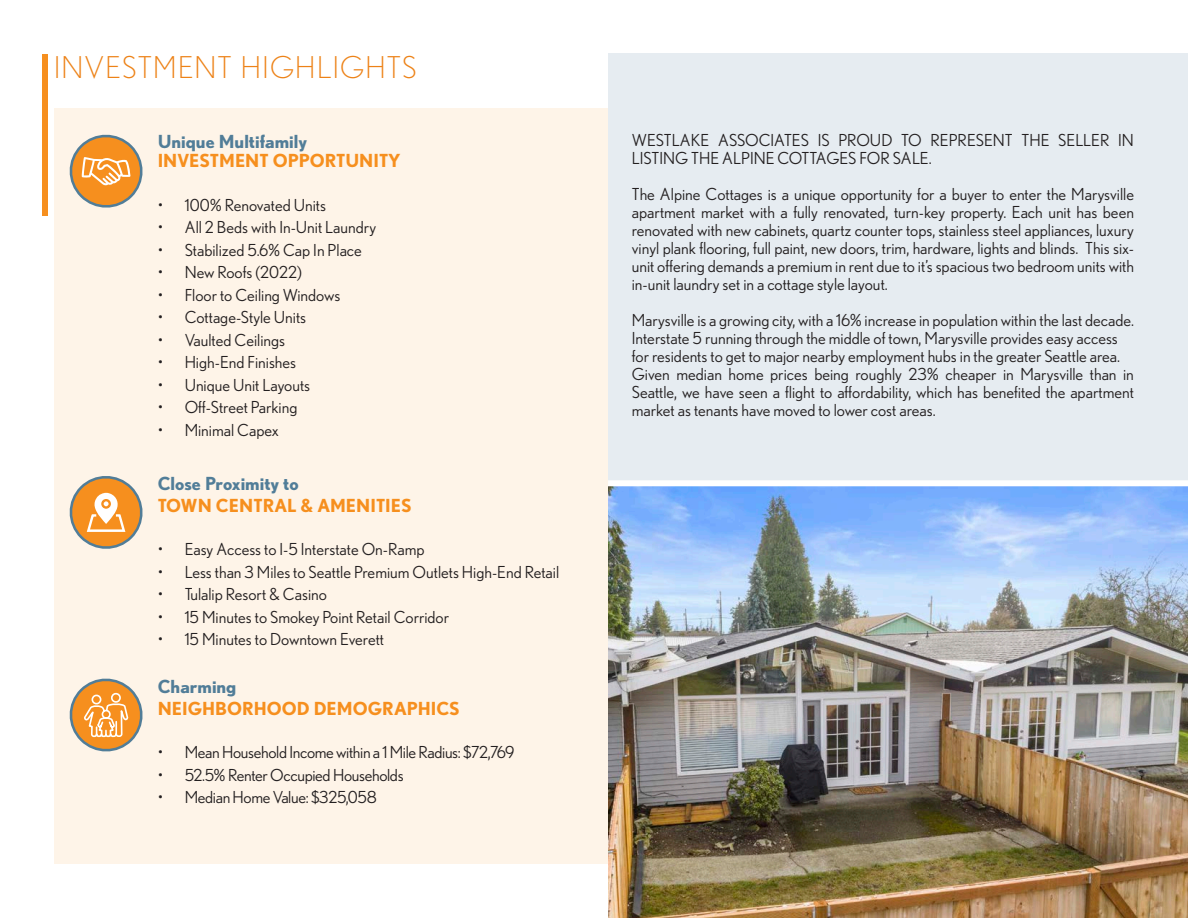
<style>
.page{position:relative;width:1188px;height:918px;background:#fff}
.page>*{position:absolute;margin:0;border:0;box-sizing:border-box;transform-origin:0 0}
.t1{font:300 30px "Nobel";letter-spacing:.04em;color:#ed8217}
.t2{font:700 18px/19.5px "Nobel";color:#f68f1e}
.t3{font:700 18px "Nobel";color:#517d98}
.t4{font:16.5px/18px "Nobel";color:#231f20;text-align:justify}
.t5{font:16.5px "Nobel";letter-spacing:-.02em;color:#231f20}
.s1{color:#517d98}
</style>
<div class="page">
<div style="left:42px;top:54px;width:6px;height:162px;background:#f68f1e"></div>
<div style="left:54px;top:108px;width:562px;height:756px;background:#fef4e8"></div>
<img style="left:608px;top:486px;width:580px;height:432px">
<div style="left:608px;top:54px;width:580px;height:429px;background:#e6ecf1"></div>
<svg style="left:69px;top:476px;width:74px;height:73px"></svg>
<svg style="left:69px;top:678px;width:74px;height:74px"></svg>
<svg style="left:69px;top:134px;width:74px;height:74px"></svg>
<div style="left:608px;top:480px;width:580px;height:6px;background:#fff"></div>
<p class="t1" style="left:54px;top:50px;width:364px">INVESTMENT HIGHLIGHTS</p>
<p class="t2" style="left:158px;top:131px;width:245px"><span class="s1">Unique Multifamily<br></span>INVESTMENT OPPORTUNITY</p>
<p class="t4" style="left:158px;top:196px;width:170px">• 100% Renovated Units</p>
<p class="t4" style="left:158px;top:218px;width:220px">• All 2 Beds with In-Unit Laundry</p>
<p class="t4" style="left:158px;top:241px;width:206px">• Stabilized 5.6% Cap In Place</p>
<p class="t4" style="left:158px;top:263px;width:146px">• New Roofs (2022)</p>
<p class="t4" style="left:158px;top:286px;width:184px">• Floor to Ceiling Windows</p>
<p class="t4" style="left:158px;top:308px;width:150px">• Cottage-Style Units</p>
<p class="t4" style="left:158px;top:331px;width:129px">• Vaulted Ceilings</p>
<p class="t4" style="left:158px;top:353px;width:140px">• High-End Finishes</p>
<p class="t4" style="left:158px;top:376px;width:154px">• Unique Unit Layouts</p>
<p class="t4" style="left:158px;top:398px;width:141px">• Off-Street Parking</p>
<p class="t4" style="left:158px;top:421px;width:123px">• Minimal Capex</p>
<p class="t3" style="left:158px;top:473px;width:143px">Close Proximity to</p>
<p class="t2" style="left:158px;top:495px;width:256px">TOWN CENTRAL &amp; AMENITIES</p>
<p class="t4" style="left:158px;top:540px;width:268px">• Easy Access to I-5 Interstate On-Ramp</p>
<p class="t4" style="left:158px;top:563px;width:403px">• Less than 3 Miles to Seattle Premium Outlets High-End Retail</p>
<p class="t4" style="left:158px;top:585px;width:171px">• Tulalip Resort &amp; Casino</p>
<p class="t4" style="left:158px;top:608px;width:293px">• 15 Minutes to Smokey Point Retail Corridor</p>
<p class="t4" style="left:158px;top:630px;width:228px">• 15 Minutes to Downtown Everett</p>
<p class="t3" style="left:158px;top:676px;width:80px">Charming</p>
<p class="t2" style="left:158px;top:698px;width:304px">NEIGHBORHOOD DEMOGRAPHICS</p>
<p class="t5" style="left:158px;top:743px;width:358px">• Mean Household Income within a 1 Mile Radius: $72,769</p>
<p class="t5" style="left:158px;top:765px;width:247px">• 52.5% Renter Occupied Households</p>
<p class="t5" style="left:158px;top:788px;width:221px">• Median Home Value: $325,058</p>
<p class="t4" style="left:632px;top:131px;width:504px">WESTLAKE ASSOCIATES IS PROUD TO REPRESENT THE SELLER IN<br>LISTING THE ALPINE COTTAGES FOR SALE.</p>
<p class="t4" style="left:632px;top:185px;width:504px">The Alpine Cottages is a unique opportunity for a buyer to enter the Marysville apartment market with a fully renovated, turn-key property. Each unit has been renovated with new cabinets, quartz counter tops, stainless steel appliances, luxury vinyl plank flooring, full paint, new doors, trim, hardware, lights and blinds. This six&shy;unit offering demands a premium in rent due to it’s spacious two bedroom units with in-unit laundry set in a cottage style layout.</p>
<p class="t4" style="left:632px;top:311px;width:504px">Marysville is a growing city, with a 16% increase in population within the last decade.</p>
<p class="t4" style="left:632px;top:329px;width:488px">Interstate 5 running through the middle of town, Marysville provides easy access</p>
<p class="t4" style="left:632px;top:347px;width:490px">for residents to get to major nearby employment hubs in the greater Seattle area.</p>
<p class="t4" style="left:632px;top:365px;width:504px">Given median home prices being roughly 23% cheaper in Marysville than in Seattle, we have seen a flight to affordability, which has benefited the apartment market as tenants have moved to lower cost areas.</p>
</div>
